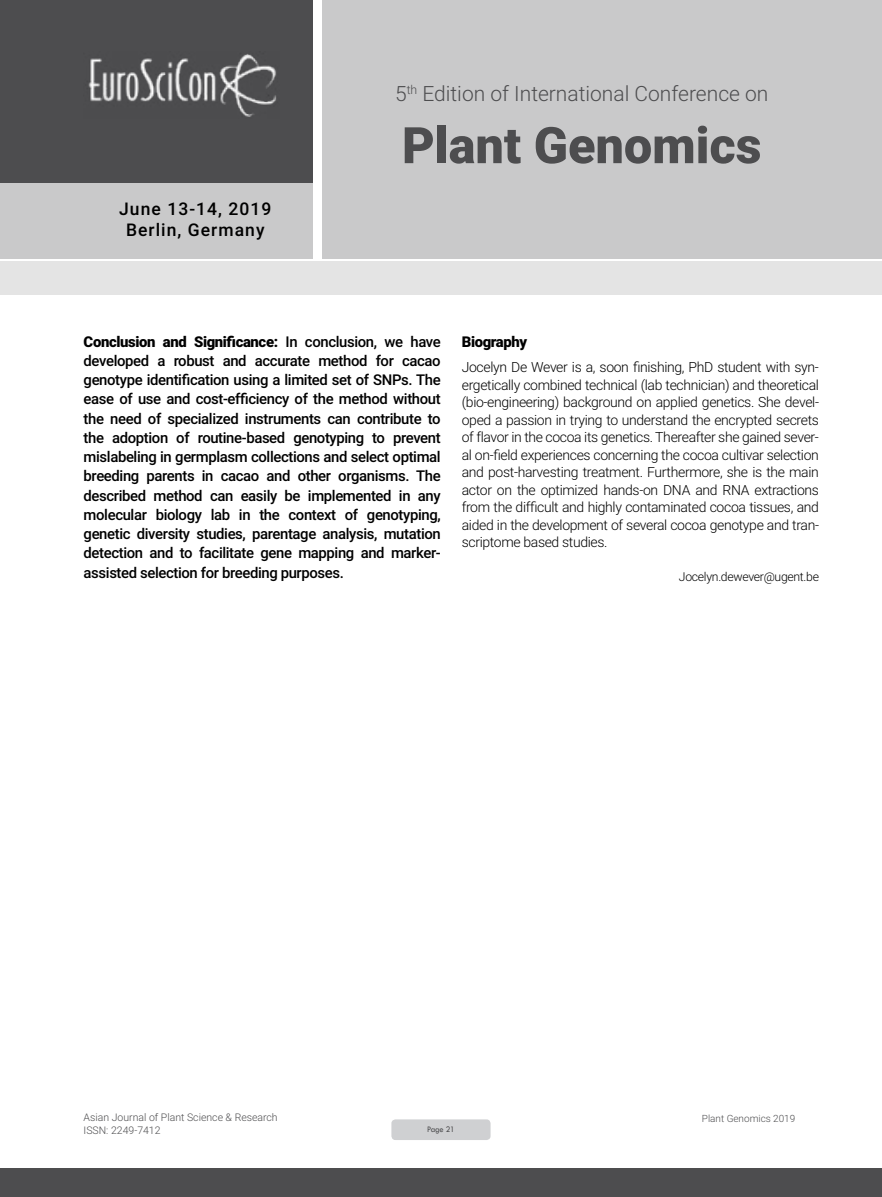
<style>
.page{position:relative;width:882px;height:1197px;background:#fff}
.page>*{position:absolute;margin:0;border:0;box-sizing:border-box;transform-origin:0 0}
.t1{font:900 50.4px "Roboto";color:#4d4d4f}
.t2{font:300 21px "Roboto";color:#4d4d4f}
.t3{font:500 17.5px/21px "Roboto";letter-spacing:.06em;color:#000;text-align:center}
.t4{font:500 14.88px/19.2px "Roboto";letter-spacing:-.025em;color:#000;text-align:justify}
.t5{font:900 14.88px "Roboto";letter-spacing:-.025em;color:#000}
.t6{font:300 14px/17.5px "Roboto";letter-spacing:-.025em;color:#000;text-align:justify}
.t7{font:300 12.25px "Roboto";letter-spacing:-.025em;color:#000}
.t8{font:300 10.5px/12.6px "Roboto";color:#4d4d4f}
.t9{font:300 9.97px "Roboto";color:#4d4d4f}
.t10{font:8.75px "Tw Cen";letter-spacing:-.02em;color:#4d4d4f;scale:.95 1}
.s1{font-weight:900}
</style>
<div class="page">
<div style="left:0;top:0;width:313px;height:183px;background:#4d4d4f"></div>
<div style="left:1px;top:183px;width:312px;height:76px;background:#c9c9ca"></div>
<div style="left:323px;top:0;width:559px;height:259px;background:#c9c9ca"></div>
<img style="left:88px;top:54px;width:188px;height:63px">
<div style="left:0;top:1169px;width:882px;height:28px;background:#4d4d4f"></div>
<div style="left:1px;top:261px;width:881px;height:33px;background:#e4e4e4"></div>
<div style="left:391px;top:1119px;width:100px;height:21px;background:#cfd0d2;border-radius:4px"></div>
<h2 class="t2" style="left:395px;top:79px;width:375px">5<sup>th</sup> Edition of International Conference on</h2>
<p class="t3" style="left:119px;top:198px;width:154px">June 13-14, 2019<br>Berlin, Germany</p>
<h1 class="t1" style="left:402px;top:110px;width:361px">Plant Genomics</h1>
<p class="t4" style="left:84px;top:331px;width:359px"><span class="s1">Conclusion and Significance:</span> In conclusion, we have developed a robust and accurate method for cacao genotype identification using a limited set of SNPs. The ease of use and cost-efficiency of the method without the need of specialized instruments can contribute to the adoption of routine-based genotyping to prevent mislabeling in germplasm collections and select optimal breeding parents in cacao and other organisms. The described method can easily be implemented in any molecular biology lab in the context of genotyping, genetic diversity studies, parentage analysis, mutation detection and to facilitate gene mapping and marker&shy;assisted selection for breeding purposes.</p>
<p class="t5" style="left:462px;top:332px;width:67px">Biography</p>
<p class="t6" style="left:462px;top:358px;width:359px">Jocelyn De Wever is a, soon finishing, PhD student with syn&shy;ergetically combined technical (lab technician) and theoretical (bio-engineering) background on applied genetics. She devel&shy;oped a passion in trying to understand the encrypted secrets of flavor in the cocoa its genetics. Thereafter she gained sever&shy;al on-field experiences concerning the cocoa cultivar selection and post-harvesting treatment. Furthermore, she is the main actor on the optimized hands-on DNA and RNA extractions from the difficult and highly contaminated cocoa tissues, and aided in the development of several cocoa genotype and tran&shy;scriptome based studies.</p>
<p class="t7" style="left:679px;top:568px;width:142px">Jocelyn.dewever@ugent.be</p>
<p class="t8" style="left:84px;top:1111px;width:196px">Asian Journal of Plant Science &amp; Research<br>ISSN: 2249-7412</p>
<p class="t10" style="left:427px;top:1124px;width:31px">Page 21</p>
<p class="t9" style="left:702px;top:1111px;width:95px">Plant Genomics 2019</p>
</div>
